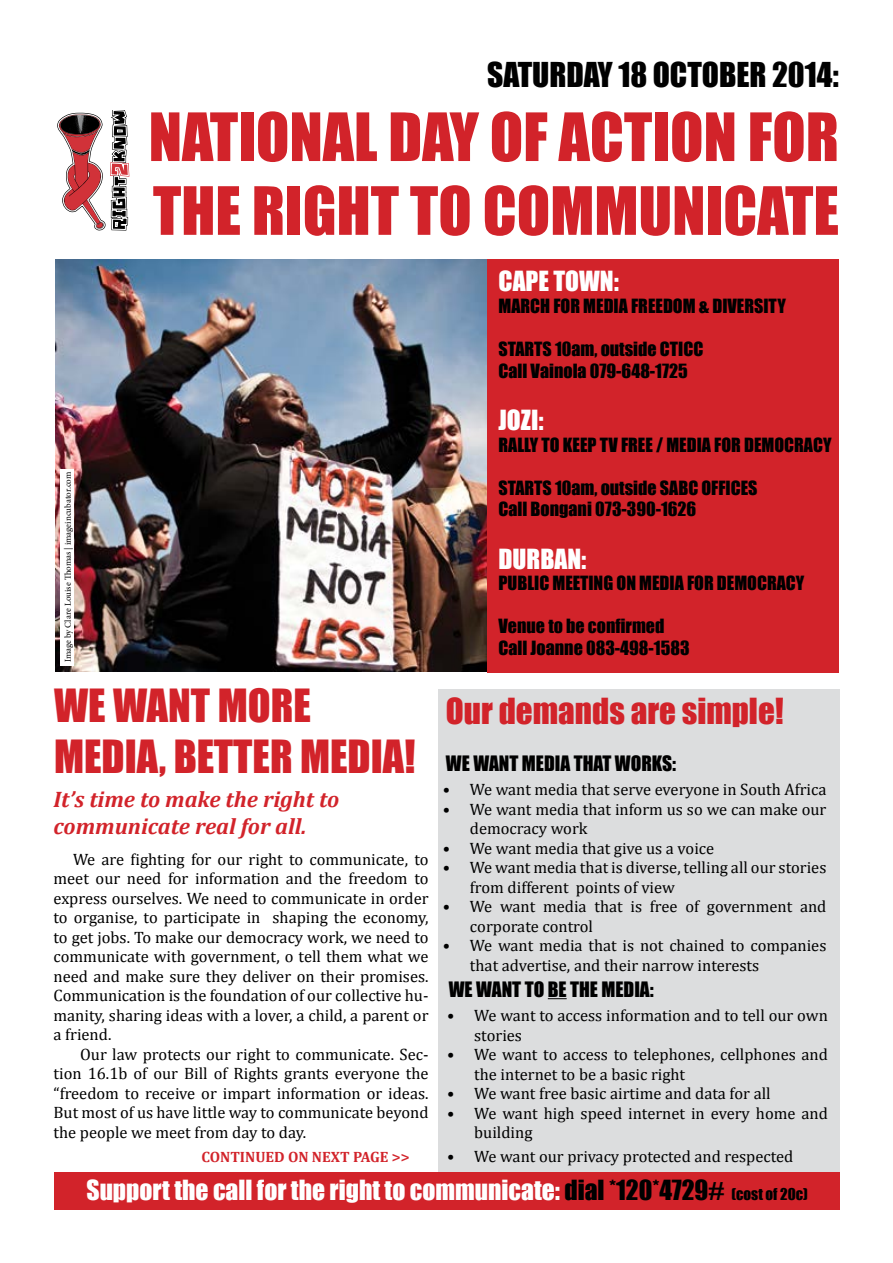
<style>
.page{position:relative;width:893px;height:1263px;background:#fff}
.page>*{position:absolute;margin:0;border:0;box-sizing:border-box;transform-origin:0 0}
.t1{font:61.5px/73.8px "Impact";color:#d2232a}
.t2{font:42px/50.4px "Impact";color:#d2232a}
.t3{font:33px "Impact";color:#d2232a}
.t4{font:31.5px "Impact";color:#000}
.t5{font:25.5px "Impact";color:#fff}
.t6{font:italic 700 22.5px/27px "Cambria";color:#d2232a}
.t7{font:19.5px "Impact";color:#000}
.t8{font:18px/21.6px "Impact";color:#000}
.t9{font:16.5px/19.5px "Cambria";color:#000}
.t10{font:700 15px "Cambria";color:#d2232a}
.t11{font:9px "Minion Pro";letter-spacing:-.005em;color:#000}
.s1{color:#000}
.s2{font-size:15px;color:#000}
</style>
<div class="page">
<img style="left:56px;top:259px;width:432px;height:413px">
<div style="left:488px;top:259px;width:351px;height:414px;background:#d2232a"></div>
<div style="left:438px;top:689px;width:402px;height:513px;background:#dcddde"></div>
<div style="left:54px;top:1172px;width:786px;height:38px;background:#d2232a"></div>
<svg style="left:548px;top:998px;width:19px;height:1px"></svg>
<div style="left:61px;top:469px;width:13px;height:196px;background:#fff"></div>
<svg style="left:57px;top:111px;width:73px;height:120px"></svg>
<p class="t11" style="left:62px;top:662px;width:192px;rotate:-90deg">Image by Clare Louise Thomas | imageincubator.com</p>
<h3 class="t4" style="left:487px;top:50px;width:353px">SATURDAY 18 OCTOBER 2014:</h3>
<h1 class="t1" style="left:149px;top:98px;width:692px">NATIONAL DAY OF ACTION FOR<br>THE RIGHT TO COMMUNICATE</h1>
<h3 class="t5" style="left:499px;top:261px;width:122px">CAPE TOWN:</h3>
<p class="t8" style="left:499px;top:295px;width:289px">MARCH FOR MEDIA FREEDOM &amp; DIVERSITY</p>
<p class="t8" style="left:499px;top:338px;width:206px">STARTS 10am, outside CTICC<br>Call Vainola 079-648-1725</p>
<h3 class="t5" style="left:499px;top:400px;width:46px">JOZI:</h3>
<p class="t8" style="left:499px;top:433px;width:334px">RALLY TO KEEP TV FREE / MEDIA FOR DEMOCRACY</p>
<p class="t8" style="left:499px;top:476px;width:261px">STARTS 10am, outside SABC OFFICES<br>Call Bongani 073-390-1626</p>
<h3 class="t5" style="left:499px;top:539px;width:89px">DURBAN:</h3>
<p class="t8" style="left:499px;top:572px;width:307px">PUBLIC MEETING ON MEDIA FOR DEMOCRACY</p>
<p class="t8" style="left:499px;top:615px;width:192px">Venue to be confirmed<br>Call Joanne 083-498-1583</p>
<h2 class="t2" style="left:54px;top:680px;width:363px">WE WANT MORE<br>MEDIA, BETTER MEDIA!</h2>
<h3 class="t6" style="left:54px;top:785px;width:287px">It’s time to make the right to communicate real for all.</h3>
<p class="t9" style="left:54px;top:849px;width:377px;text-align:justify;text-indent:20px">We are fighting for our right to communicate, to meet our need for information and the freedom to express ourselves. We need to communicate in order to organise, to participate in shaping the economy, to get jobs. To make our democracy work, we need to communicate with government, o tell them what we need and make sure they deliver on their promises.<br>Communication is the foundation of our collective hu&shy;manity, sharing ideas with a lover, a child, a parent or a friend.</p>
<p class="t9" style="left:54px;top:1044px;width:377px;text-align:justify;text-indent:27px">Our law protects our right to communicate. Sec&shy;tion 16.1b of our Bill of Rights grants everyone the “freedom to receive or impart information or ideas.<br>But most of us have little way to communicate beyond the people we meet from day to day.</p>
<p class="t10" style="left:201px;top:1146px;width:210px">CONTINUED ON NEXT PAGE &gt;&gt;</p>
<h3 class="t3" style="left:446px;top:686px;width:339px">Our demands are simple!</h3>
<p class="t7" style="left:446px;top:748px;width:232px">WE WANT MEDIA THAT WORKS:</p>
<p class="t9" style="left:443px;top:780px;width:385px">• We want media that serve everyone in South Africa</p>
<p class="t9" style="left:470px;top:799px;width:358px;text-indent:-27px">• We want media that inform us so we can make our democracy work</p>
<p class="t9" style="left:443px;top:838px;width:273px">• We want media that give us a voice</p>
<p class="t9" style="left:470px;top:858px;width:358px;text-indent:-27px">• We want media that is diverse, telling all our stories from different points of view</p>
<p class="t9" style="left:470px;top:897px;width:358px;text-indent:-27px">• We want media that is free of government and corporate control</p>
<p class="t9" style="left:470px;top:936px;width:358px;text-indent:-27px">• We want media that is not chained to companies that advertise, and their narrow interests</p>
<p class="t9" style="left:474px;top:1006px;width:355px;text-indent:-27px">• We want to access information and to tell our own stories</p>
<p class="t9" style="left:474px;top:1045px;width:355px;text-indent:-27px">• We want to access to telephones, cellphones and the internet to be a basic right</p>
<p class="t9" style="left:447px;top:1084px;width:325px">• We want free basic airtime and data for all</p>
<p class="t9" style="left:474px;top:1103px;width:355px;text-indent:-27px">• We want high speed internet in every home and building</p>
<p class="t9" style="left:447px;top:1146px;width:348px">• We want our privacy protected and respected</p>
<p class="t7" style="left:449px;top:974px;width:207px">WE WANT TO BE THE MEDIA:</p>
<h3 class="t5" style="left:86px;top:1170px;width:723px">Support the call for the right to communicate: <span class="s1">dial *120*4729#</span> <span class="s2">(cost of 20c)</span></h3>
</div>
